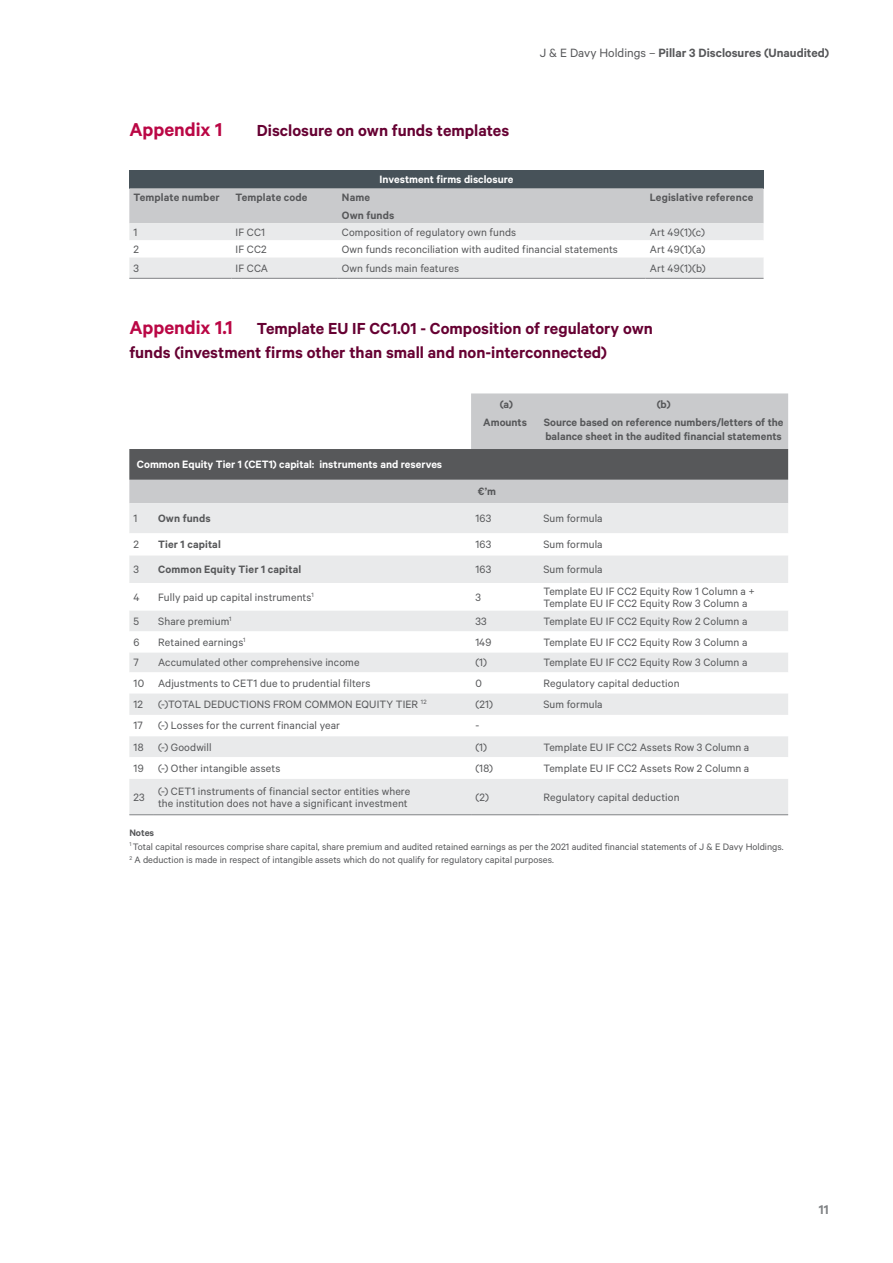
<style>
.page{position:relative;width:893px;height:1263px;background:#fff}
.page>*{position:absolute;margin:0;border:0;box-sizing:border-box;transform-origin:0 0}
.Header_2{font:600 21px "Calibre";color:#ba0745}
.Header_2-2{font:600 18px/24px "Calibre";color:#660132}
.t1{font:600 14.25px "Calibre";color:#808285}
.t2{font:600 13.5px "Calibre";color:#57585a}
.Normal_text_in_boxes{font:12px/12px "Calibre";letter-spacing:.01em;color:#57585a}
.Normal_text_in_boxes-2{font:600 12px/13.5px "Calibre";letter-spacing:.005em;color:#57585a}
.t3{font:600 12px "Calibre";color:#fff}
.Reg_line{font:10.5px/13.5px "Calibre";color:#57585a}
.Reg_line-2{font:600 10.5px "Calibre";color:#57585a}
.s1{font-weight:400}
.s2{font-size:21px;color:#ba0745}
</style>
<div class="page">
<div style="left:129px;top:170px;width:635px;height:18px;background:#475259"></div>
<svg style="left:129px;top:188px;width:635px;height:90px"></svg>
<hr style="left:129px;top:278px;width:102px;height:1px;background:#808285">
<hr style="left:231px;top:278px;width:107px;height:1px;background:#808285">
<hr style="left:338px;top:278px;width:307px;height:1px;background:#808285">
<hr style="left:645px;top:278px;width:119px;height:1px;background:#808285">
<svg style="left:129px;top:393px;width:659px;height:110px;fill:#c9cacc"></svg>
<svg style="left:129px;top:449px;width:659px;height:31px;background:#5a5b5d"></svg>
<div style="left:129px;top:503px;width:659px;height:311px;background:#e9eaeb"></div>
<svg style="left:129px;top:533px;width:659px;height:246px"></svg>
<svg style="left:129px;top:814px;width:25px;height:1px"></svg>
<hr style="left:154px;top:814px;width:317px;height:1px;background:#808285">
<hr style="left:471px;top:814px;width:68px;height:1px;background:#808285">
<hr style="left:539px;top:814px;width:249px;height:1px;background:#808285">
<div style="left:133px;top:455px;width:634px;height:18px;background:#57585a"></div>
<p class="Header_2" style="left:129px;top:117px;width:94px">Appendix 1</p>
<p class="Header_2-2" style="left:257px;top:118px;width:254px">Disclosure on own funds templates</p>
<p class="t3" style="left:380px;top:172px;width:135px">Investment firms disclosure</p>
<p class="t2" style="left:540px;top:45px;width:291px"><span class="s1">J &amp; E Davy Holdings –</span> Pillar 3 Disclosures (Unaudited)</p>
<p class="Normal_text_in_boxes-2" style="left:134px;top:190px;width:88px">Template number</p>
<p class="Normal_text_in_boxes-2" style="left:236px;top:190px;width:74px">Template code</p>
<p class="Normal_text_in_boxes-2" style="left:342px;top:190px;width:30px">Name</p>
<p class="Normal_text_in_boxes-2" style="left:650px;top:190px;width:105px">Legislative reference</p>
<p class="Normal_text_in_boxes-2" style="left:342px;top:208px;width:54px">Own funds</p>
<p class="Normal_text_in_boxes" style="left:134px;top:226px;width:5px">1</p>
<p class="Normal_text_in_boxes" style="left:236px;top:226px;width:31px">IF CC1</p>
<p class="Normal_text_in_boxes" style="left:342px;top:226px;width:176px">Composition of regulatory own funds</p>
<p class="Normal_text_in_boxes" style="left:650px;top:226px;width:57px">Art 49(1)(c)</p>
<p class="Normal_text_in_boxes" style="left:134px;top:243px;width:7px">2</p>
<p class="Normal_text_in_boxes" style="left:236px;top:243px;width:33px">IF CC2</p>
<p class="Normal_text_in_boxes" style="left:342px;top:243px;width:278px">Own funds reconciliation with audited financial statements</p>
<p class="Normal_text_in_boxes" style="left:650px;top:243px;width:57px">Art 49(1)(a)</p>
<p class="Normal_text_in_boxes" style="left:134px;top:262px;width:7px">3</p>
<p class="Normal_text_in_boxes" style="left:236px;top:262px;width:34px">IF CCA</p>
<p class="Normal_text_in_boxes" style="left:342px;top:262px;width:119px">Own funds main features</p>
<p class="Normal_text_in_boxes" style="left:650px;top:262px;width:58px">Art 49(1)(b)</p>
<p class="Header_2-2" style="left:129px;top:316px;width:525px"><span class="s2">Appendix 1.1</span> Template EU IF CC1.01 - Composition of regulatory own funds (investment firms other than small and non-interconnected)</p>
<p class="t3" style="left:137px;top:457px;width:307px">Common Equity Tier 1 (CET1) capital: instruments and reserves</p>
<p class="Normal_text_in_boxes-2" style="left:500px;top:397px;width:15px">(a)</p>
<p class="Normal_text_in_boxes-2" style="left:657px;top:397px;width:15px">(b)</p>
<p class="Normal_text_in_boxes-2" style="left:483px;top:416px;width:45px">Amounts</p>
<p class="Normal_text_in_boxes-2" style="left:544px;top:416px;width:241px">Source based on reference numbers/letters of the balance sheet in the audited financial statements</p>
<p class="Normal_text_in_boxes-2" style="left:478px;top:484px;width:20px">€’m</p>
<p class="Normal_text_in_boxes" style="left:134px;top:512px;width:5px">1</p>
<p class="Normal_text_in_boxes-2" style="left:158px;top:511px;width:54px">Own funds</p>
<p class="Normal_text_in_boxes" style="left:475px;top:512px;width:17px">163</p>
<p class="Normal_text_in_boxes" style="left:543px;top:512px;width:61px">Sum formula</p>
<p class="Normal_text_in_boxes" style="left:134px;top:538px;width:7px">2</p>
<p class="Normal_text_in_boxes-2" style="left:158px;top:537px;width:64px">Tier 1 capital</p>
<p class="Normal_text_in_boxes" style="left:475px;top:538px;width:17px">163</p>
<p class="Normal_text_in_boxes" style="left:543px;top:538px;width:61px">Sum formula</p>
<p class="Normal_text_in_boxes" style="left:134px;top:563px;width:7px">3</p>
<p class="Normal_text_in_boxes-2" style="left:158px;top:562px;width:145px">Common Equity Tier 1 capital</p>
<p class="Normal_text_in_boxes" style="left:475px;top:563px;width:17px">163</p>
<p class="Normal_text_in_boxes" style="left:543px;top:563px;width:61px">Sum formula</p>
<p class="Normal_text_in_boxes" style="left:134px;top:590px;width:8px">4</p>
<p class="Normal_text_in_boxes" style="left:158px;top:590px;width:157px">Fully paid up capital instruments<sup>1</sup></p>
<p class="Normal_text_in_boxes" style="left:475px;top:590px;width:7px">3</p>
<p class="Normal_text_in_boxes" style="left:543px;top:584px;width:213px">Template EU IF CC2 Equity Row 1 Column a +<br>Template EU IF CC2 Equity Row 3 Column a</p>
<p class="Normal_text_in_boxes" style="left:134px;top:615px;width:7px">5</p>
<p class="Normal_text_in_boxes" style="left:158px;top:615px;width:75px">Share premium<sup>1</sup></p>
<p class="Normal_text_in_boxes" style="left:475px;top:615px;width:13px">33</p>
<p class="Normal_text_in_boxes" style="left:543px;top:615px;width:206px">Template EU IF CC2 Equity Row 2 Column a</p>
<p class="Normal_text_in_boxes" style="left:134px;top:636px;width:7px">6</p>
<p class="Normal_text_in_boxes" style="left:158px;top:636px;width:89px">Retained earnings<sup>1</sup></p>
<p class="Normal_text_in_boxes" style="left:475px;top:636px;width:18px">149</p>
<p class="Normal_text_in_boxes" style="left:543px;top:636px;width:206px">Template EU IF CC2 Equity Row 3 Column a</p>
<p class="Normal_text_in_boxes" style="left:134px;top:656px;width:7px">7</p>
<p class="Normal_text_in_boxes" style="left:158px;top:656px;width:203px">Accumulated other comprehensive income</p>
<p class="Normal_text_in_boxes" style="left:475px;top:656px;width:13px">(1)</p>
<p class="Normal_text_in_boxes" style="left:543px;top:656px;width:206px">Template EU IF CC2 Equity Row 3 Column a</p>
<p class="Normal_text_in_boxes" style="left:134px;top:677px;width:12px">10</p>
<p class="Normal_text_in_boxes" style="left:158px;top:677px;width:214px">Adjustments to CET1 due to prudential filters</p>
<p class="Normal_text_in_boxes" style="left:475px;top:677px;width:8px">0</p>
<p class="Normal_text_in_boxes" style="left:543px;top:677px;width:138px">Regulatory capital deduction</p>
<p class="Normal_text_in_boxes" style="left:134px;top:698px;width:11px">12</p>
<p class="Normal_text_in_boxes" style="left:158px;top:698px;width:270px">(-)TOTAL DEDUCTIONS FROM COMMON EQUITY TIER <sup>12</sup></p>
<p class="Normal_text_in_boxes" style="left:475px;top:698px;width:19px">(21)</p>
<p class="Normal_text_in_boxes" style="left:543px;top:698px;width:61px">Sum formula</p>
<p class="Normal_text_in_boxes" style="left:134px;top:719px;width:11px">17</p>
<p class="Normal_text_in_boxes" style="left:158px;top:719px;width:183px">(-) Losses for the current financial year</p>
<p class="Normal_text_in_boxes" style="left:475px;top:719px;width:5px">-</p>
<p class="Normal_text_in_boxes" style="left:134px;top:740px;width:11px">18</p>
<p class="Normal_text_in_boxes" style="left:158px;top:740px;width:55px">(-) Goodwill</p>
<p class="Normal_text_in_boxes" style="left:475px;top:740px;width:13px">(1)</p>
<p class="Normal_text_in_boxes" style="left:543px;top:740px;width:207px">Template EU IF CC2 Assets Row 3 Column a</p>
<p class="Normal_text_in_boxes" style="left:134px;top:762px;width:12px">19</p>
<p class="Normal_text_in_boxes" style="left:158px;top:762px;width:124px">(-) Other intangible assets</p>
<p class="Normal_text_in_boxes" style="left:475px;top:762px;width:19px">(18)</p>
<p class="Normal_text_in_boxes" style="left:543px;top:762px;width:207px">Template EU IF CC2 Assets Row 2 Column a</p>
<p class="Normal_text_in_boxes" style="left:134px;top:790px;width:13px">23</p>
<p class="Normal_text_in_boxes" style="left:158px;top:784px;width:254px">(-) CET1 instruments of financial sector entities where the institution does not have a significant investment</p>
<p class="Normal_text_in_boxes" style="left:475px;top:790px;width:15px">(2)</p>
<p class="Normal_text_in_boxes" style="left:543px;top:790px;width:138px">Regulatory capital deduction</p>
<p class="Reg_line-2" style="left:129px;top:827px;width:26px">Notes</p>
<p class="Reg_line" style="left:129px;top:839px;width:656px"><sup>1</sup> Total capital resources comprise share capital, share premium and audited retained earnings as per the 2021 audited financial statements of J &amp; E Davy Holdings.<br><sup>2</sup> A deduction is made in respect of intangible assets which do not qualify for regulatory capital purposes.</p>
<p class="t1" style="left:819px;top:1201px;width:11px">11</p>
</div>
